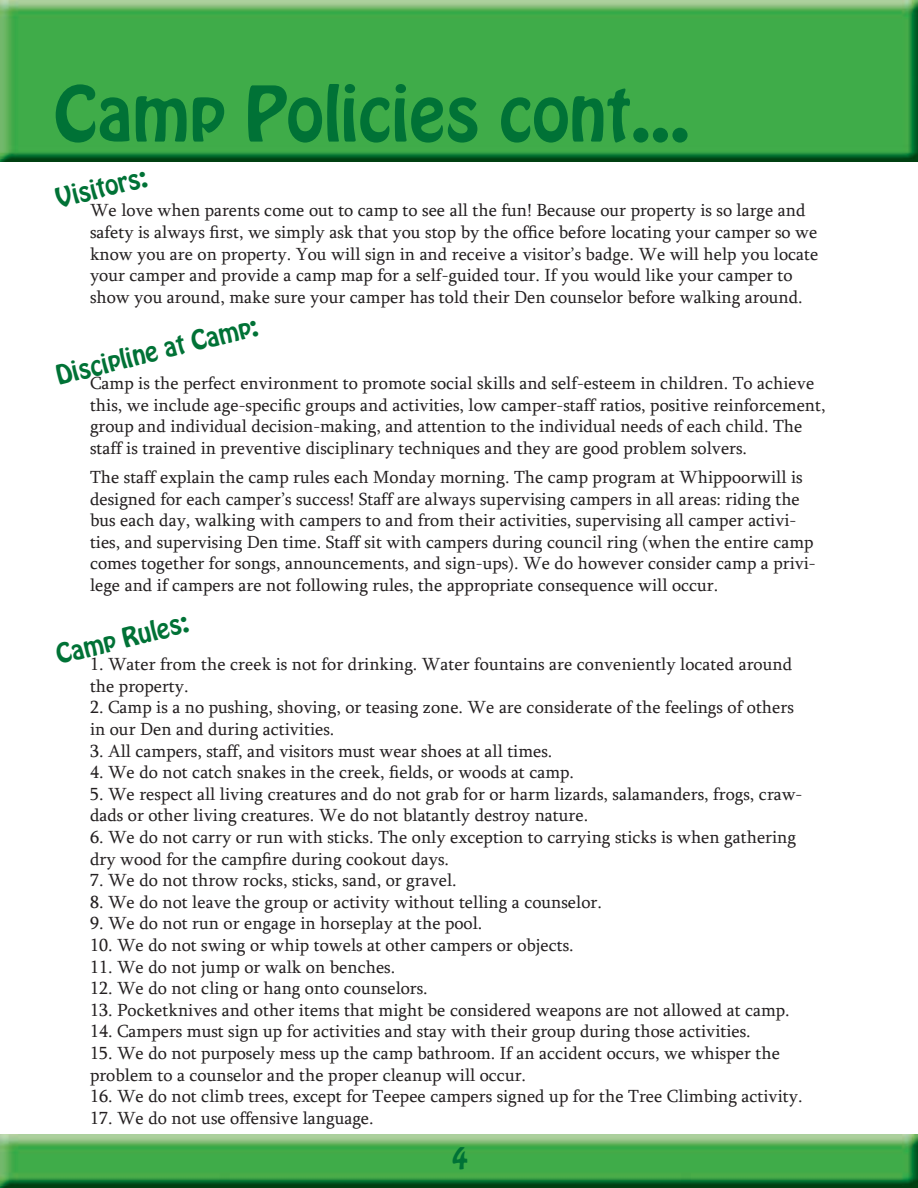
<style>
.page{position:relative;width:918px;height:1188px;background:#fff}
.page>*{position:absolute;margin:0;border:0;box-sizing:border-box;transform-origin:0 0}
.t1{font:67.5px "Hobo Std";color:#007236}
.t2{font:27px "Hobo Std";color:#007236}
.t3{font:24px "Hobo Std";color:#007236}
.t4{font:18px/21.6px "Sylfaen";color:#231f20}
</style>
<div class="page">
<img style="left:0;top:0;width:918px;height:162px">
<img style="left:0;top:1135px;width:918px;height:53px">
<h1 class="t1" style="left:54px;top:67px;width:637px">Camp Policies cont...</h1>
<h3 class="t3" style="left:53px;top:183px;width:94px;rotate:-14deg">Visitors:</h3>
<p class="t4" style="left:90px;top:199px;width:730px">We love when parents come out to camp to see all the fun! Because our property is so large and safety is always first, we simply ask that you stop by the office before locating your camper so we know you are on property. You will sign in and receive a visitor’s badge. We will help you locate your camper and provide a camp map for a self-guided tour. If you would like your camper to show you around, make sure your camper has told their Den counselor before walking around.</p>
<h3 class="t3" style="left:53px;top:359px;width:208px;rotate:-14deg">Discipline at Camp:</h3>
<p class="t4" style="left:90px;top:372px;width:737px">Camp is the perfect environment to promote social skills and self-esteem in children. To achieve this, we include age-specific groups and activities, low camper-staff ratios, positive reinforcement, group and individual decision-making, and attention to the individual needs of each child. The staff is trained in preventive disciplinary techniques and they are good problem solvers.</p>
<p class="t4" style="left:90px;top:466px;width:727px">The staff explain the camp rules each Monday morning. The camp program at Whippoorwill is designed for each camper’s success! Staff are always supervising campers in all areas: riding the bus each day, walking with campers to and from their activities, supervising all camper activi&shy;ties, and supervising Den time. Staff sit with campers during council ring (when the entire camp comes together for songs, announcements, and sign-ups). We do however consider camp a privi&shy;lege and if campers are not following rules, the appropriate consequence will occur.</p>
<h3 class="t3" style="left:53px;top:639px;width:137px;rotate:-14deg">Camp Rules:</h3>
<p class="t4" style="left:90px;top:653px;width:704px">1. Water from the creek is not for drinking. Water fountains are conveniently located around the property.</p>
<p class="t4" style="left:90px;top:696px;width:705px">2. Camp is a no pushing, shoving, or teasing zone. We are considerate of the feelings of others in our Den and during activities.</p>
<p class="t4" style="left:90px;top:739px;width:464px">3. All campers, staff, and visitors must wear shoes at all times.</p>
<p class="t4" style="left:90px;top:761px;width:486px">4. We do not catch snakes in the creek, fields, or woods at camp.</p>
<p class="t4" style="left:90px;top:783px;width:714px">5. We respect all living creatures and do not grab for or harm lizards, salamanders, frogs, craw&shy;dads or other living creatures. We do not blatantly destroy nature.</p>
<p class="t4" style="left:90px;top:826px;width:708px">6. We do not carry or run with sticks. The only exception to carrying sticks is when gathering dry wood for the campfire during cookout days.</p>
<p class="t4" style="left:90px;top:869px;width:368px">7. We do not throw rocks, sticks, sand, or gravel.</p>
<p class="t4" style="left:90px;top:891px;width:513px">8. We do not leave the group or activity without telling a counselor.</p>
<p class="t4" style="left:90px;top:912px;width:394px">9. We do not run or engage in horseplay at the pool.</p>
<p class="t4" style="left:90px;top:934px;width:485px">10. We do not swing or whip towels at other campers or objects.</p>
<p class="t4" style="left:90px;top:955px;width:307px">11. We do not jump or walk on benches.</p>
<p class="t4" style="left:90px;top:977px;width:339px">12. We do not cling or hang onto counselors.</p>
<p class="t4" style="left:90px;top:999px;width:701px">13. Pocketknives and other items that might be considered weapons are not allowed at camp.</p>
<p class="t4" style="left:90px;top:1020px;width:662px">14. Campers must sign up for activities and stay with their group during those activities.</p>
<p class="t4" style="left:90px;top:1042px;width:691px">15. We do not purposely mess up the camp bathroom. If an accident occurs, we whisper the problem to a counselor and the proper cleanup will occur.</p>
<p class="t4" style="left:90px;top:1085px;width:714px">16. We do not climb trees, except for Teepee campers signed up for the Tree Climbing activity.</p>
<p class="t4" style="left:90px;top:1107px;width:285px">17. We do not use offensive language.</p>
<h2 class="t2" style="left:452px;top:1140px;width:17px">4</h2>
</div>
